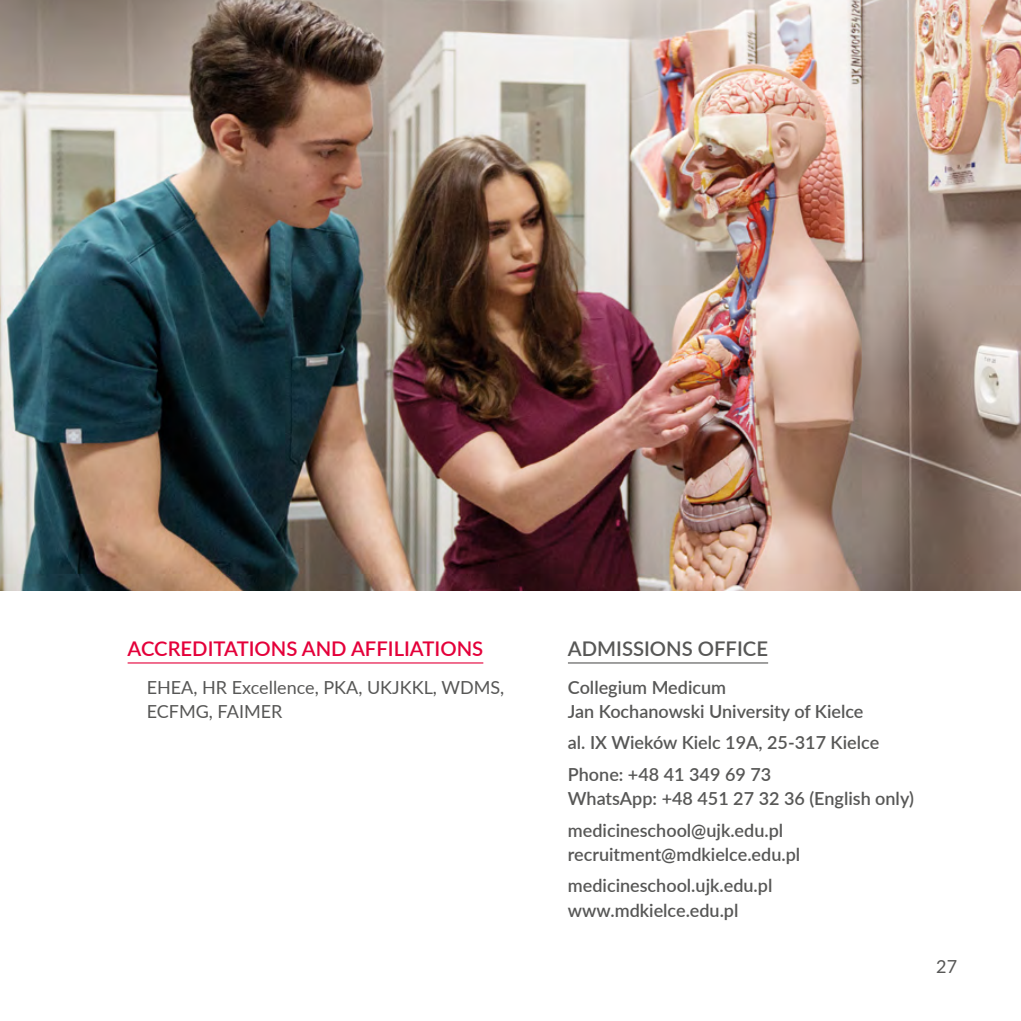
<style>
.page{position:relative;width:1021px;height:1021px;background:#fff}
.page>*{position:absolute;margin:0;border:0;box-sizing:border-box;transform-origin:0 0}
.opis_uczelni___tytuł{font:600 20.25px "Lato";color:#e4003a}
.opis_uczelni___konta{font:600 20.25px "Lato";color:#575756}
.opis_uczelni___konta-2{font:600 18px/24.8px "Lato";color:#575756}
.opis_uczelni___tekst{font:18px/24.8px "Lato";color:#575756}
</style>
<div class="page">
<img style="left:0;top:0;width:1020px;height:590px">
<hr style="left:568px;top:662px;width:200px;height:1px;background:#575756">
<hr style="left:128px;top:662px;width:355px;height:1px;background:#e4003a">
<p class="opis_uczelni___tytuł" style="left:128px;top:634px;width:357px">ACCREDITATIONS AND AFFILIATIONS</p>
<p class="opis_uczelni___tekst" style="left:147px;top:674px;width:359px">EHEA, HR Excellence, PKA, UKJKKL, WDMS,<br>ECFMG, FAIMER</p>
<p class="opis_uczelni___konta" style="left:568px;top:634px;width:201px">ADMISSIONS OFFICE</p>
<p class="opis_uczelni___konta-2" style="left:568px;top:674px;width:297px">Collegium Medicum<br>Jan Kochanowski University of Kielce</p>
<p class="opis_uczelni___konta-2" style="left:568px;top:729px;width:313px">al. IX Wieków Kielc 19A, 25-317 Kielce</p>
<p class="opis_uczelni___konta-2" style="left:568px;top:761px;width:347px">Phone: +48 41 349 69 73<br>WhatsApp: +48 451 27 32 36 (English only)</p>
<p class="opis_uczelni___konta-2" style="left:568px;top:816px;width:234px">medicineschool@ujk.edu.pl recruitment@mdkielce.edu.pl</p>
<p class="opis_uczelni___konta-2" style="left:568px;top:872px;width:206px">medicineschool.ujk.edu.pl www.mdkielce.edu.pl</p>
<p class="opis_uczelni___tekst" style="left:936px;top:953px;width:22px">27</p>
</div>
